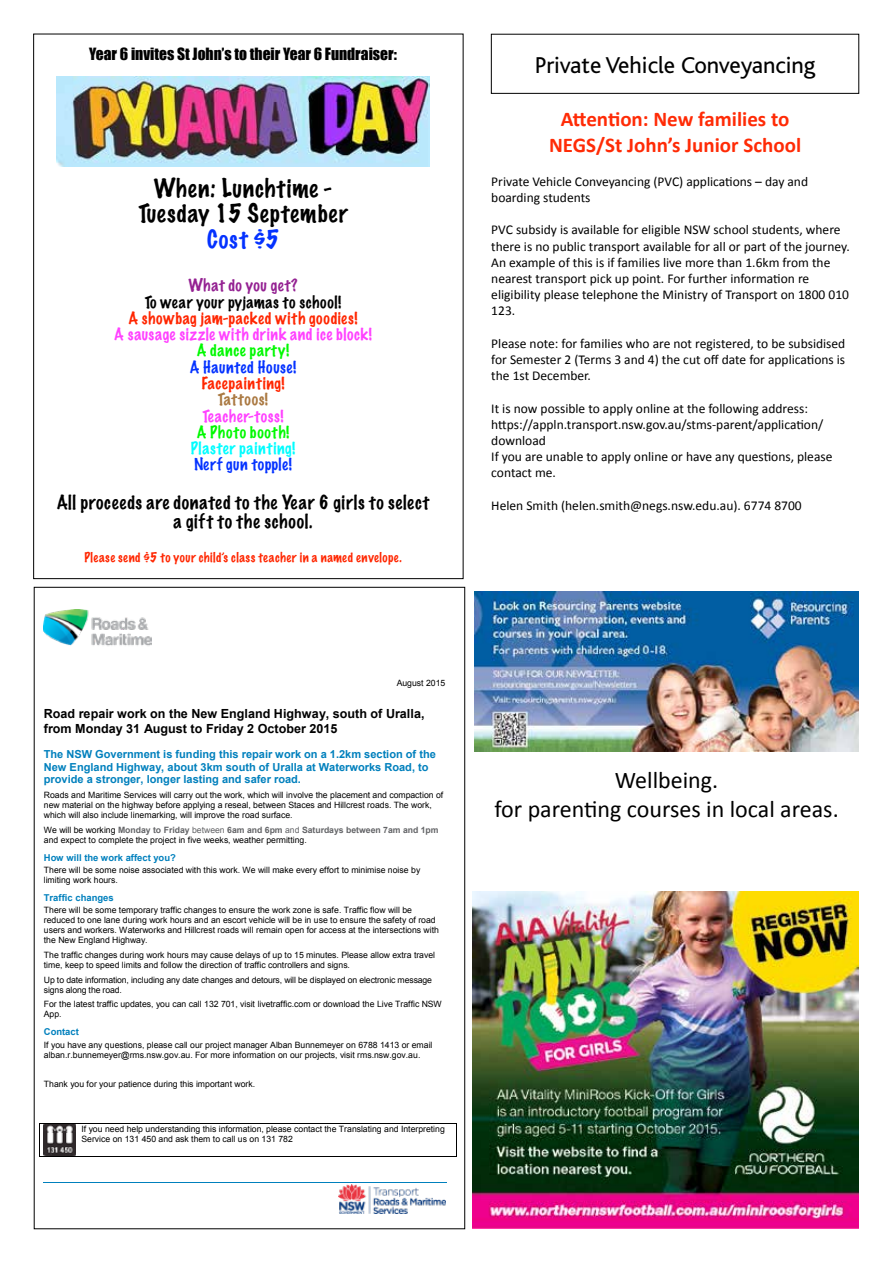
<style>
.page{position:relative;width:893px;height:1263px;background:#fff}
.page>*{position:absolute;margin:0;border:0;box-sizing:border-box;transform-origin:0 0}
.t1{font:24px/28.8px "Calibri";color:#000;text-align:center}
.t2{font:24px "Bliss";color:#000}
.t3{font:100 23.25px/25.5px "Marker Felt";letter-spacing:.04em;color:#000;text-align:center}
.t4{font:100 23.25px "Marker Felt";color:#0432ff}
.t5{font:700 21px/25.2px "Calibri";color:#ff2b06;text-align:center}
.t6{font:100 17.85px/19.4px "Marker Felt";letter-spacing:.045em;color:#000;text-align:center}
.t7{font:100 15.45px "Marker Felt";letter-spacing:.04em;color:#ff41ff}
.t8{font:15.45px "Impact";color:#000}
.t9{font:100 15.45px "Marker Felt";letter-spacing:.045em;color:#ff2600}
.t10{font:100 15.45px "Marker Felt";letter-spacing:.04em;color:#0432ff}
.t11{font:100 15.45px "Marker Felt";letter-spacing:.04em;color:#000}
.t12{font:100 15.45px "Marker Felt";letter-spacing:.045em;color:#00f900}
.t13{font:100 15.45px "Marker Felt";letter-spacing:.05em;color:#00fdff}
.t14{font:100 15.45px "Marker Felt";letter-spacing:.03em;color:#942192}
.t15{font:100 15.45px "Marker Felt";letter-spacing:.045em;color:#aa7942}
.t16{font:13.5px/16.2px "Calibri";color:#000}
.t17{font:700 12.6px/14.4px "Arial";color:#000}
.t18{font:100 12.45px "Marker Felt";letter-spacing:.04em;color:#ff2600}
.t19{font:700 11.1px/12.6px "Arial";color:#0080bd}
.t20{font:700 9.45px "Arial";color:#0080bd}
.t21{font:8.7px/9.9px "Arial";color:#000}
.s1{font-weight:700;color:#636467}
.s2{color:#636467}
</style>
<div class="page">
<hr style="left:43px;top:1182px;width:403px;height:1px;background:#0080bd">
<img style="left:44px;top:609px;width:108px;height:37px">
<img style="left:44px;top:1124px;width:31px;height:31px">
<hr style="left:40px;top:1123px;width:416px;height:1px;background:#000">
<hr style="left:39px;top:1124px;width:1px;height:32px;background:#000">
<hr style="left:40px;top:1156px;width:416px;height:1px;background:#000">
<hr style="left:456px;top:1124px;width:1px;height:32px;background:#000">
<img style="left:339px;top:1185px;width:106px;height:29px">
<img style="left:56px;top:76px;width:374px;height:91px">
<div style="left:491px;top:34px;width:368px;height:60px;border:1px solid #000"></div>
<img style="left:472px;top:891px;width:387px;height:337px">
<img style="left:474px;top:592px;width:385px;height:160px">
<h3 class="t8" style="left:89px;top:42px;width:309px">Year 6 invites St John’s to their Year 6 Fundraiser:</h3>
<h2 class="t3" style="left:138px;top:175px;width:211px">When: Lunchtime -<br>Tuesday 15 September</h2>
<h2 class="t4" style="left:207px;top:221px;width:74px">Cost $5</h2>
<h3 class="t14" style="left:188px;top:273px;width:111px">What do you get?</h3>
<h3 class="t11" style="left:145px;top:290px;width:198px">To wear your pyjamas to school!</h3>
<h3 class="t9" style="left:128px;top:306px;width:231px">A showbag jam-packed with goodies!</h3>
<h3 class="t7" style="left:114px;top:322px;width:259px">A sausage sizzle with drink and ice block!</h3>
<h3 class="t12" style="left:197px;top:338px;width:94px">A dance party!</h3>
<h3 class="t10" style="left:190px;top:355px;width:108px">A Haunted House!</h3>
<h3 class="t9" style="left:201px;top:371px;width:85px">Facepainting!</h3>
<h3 class="t15" style="left:218px;top:387px;width:52px">Tattoos!</h3>
<h3 class="t7" style="left:202px;top:403px;width:83px">Teacher-toss!</h3>
<h3 class="t12" style="left:197px;top:420px;width:94px">A Photo booth!</h3>
<h3 class="t13" style="left:191px;top:436px;width:106px">Plaster painting!</h3>
<h3 class="t10" style="left:194px;top:452px;width:100px">Nerf gun topple!</h3>
<h3 class="t6" style="left:57px;top:492px;width:374px">All proceeds are donated to the Year 6 girls to select a gift to the school.</h3>
<h3 class="t18" style="left:84px;top:547px;width:319px">Please send $5 to your child’s class teacher in a named envelope.</h3>
<p class="t21" style="left:397px;top:678px;width:50px">August 2015</p>
<h3 class="t17" style="left:44px;top:707px;width:382px">Road repair work on the New England Highway, south of Uralla, from Monday 31 August to Friday 2 October 2015</h3>
<p class="t19" style="left:44px;top:748px;width:394px">The NSW Government is funding this repair work on a 1.2km section of the<br>New England Highway, about 3km south of Uralla at Waterworks Road, to provide a stronger, longer lasting and safer road.</p>
<p class="t21" style="left:44px;top:790px;width:401px">Roads and Maritime Services will carry out the work, which will involve the placement and compaction of new material on the highway before applying a reseal, between Staces and Hillcrest roads. The work, which will also include linemarking, will improve the road surface.</p>
<p class="t21" style="left:44px;top:825px;width:396px">We will be working <span class="s1">Monday to Friday</span> <span class="s2">between</span> <span class="s1">6am and 6pm</span> <span class="s2">and</span> <span class="s1">Saturdays between 7am and 1pm </span>and expect to complete the project in five weeks, weather permitting.</p>
<p class="t20" style="left:44px;top:851px;width:134px">How will the work affect you?</p>
<p class="t21" style="left:44px;top:865px;width:378px">There will be some noise associated with this work. We will make every effort to minimise noise by limiting work hours.</p>
<p class="t20" style="left:44px;top:891px;width:71px">Traffic changes</p>
<p class="t21" style="left:44px;top:905px;width:397px">There will be some temporary traffic changes to ensure the work zone is safe. Traffic flow will be reduced to one lane during work hours and an escort vehicle will be in use to ensure the safety of road users and workers. Waterworks and Hillcrest roads will remain open for access at the intersections with the New England Highway.</p>
<p class="t21" style="left:44px;top:950px;width:393px">The traffic changes during work hours may cause delays of up to 15 minutes. Please allow extra travel time, keep to speed limits and follow the direction of traffic controllers and signs.</p>
<p class="t21" style="left:44px;top:975px;width:390px">Up to date information, including any date changes and detours, will be displayed on electronic message signs along the road.</p>
<p class="t21" style="left:44px;top:999px;width:399px">For the latest traffic updates, you can call 132 701, visit livetraffic.com or download the Live Traffic NSW<br>App.</p>
<p class="t20" style="left:44px;top:1025px;width:37px">Contact</p>
<p class="t21" style="left:44px;top:1039px;width:390px">If you have any questions, please call our project manager Alban Bunnemeyer on 6788 1413 or email alban.r.bunnemeyer@rms.nsw.gov.au. For more information on our projects, visit rms.nsw.gov.au.</p>
<p class="t21" style="left:44px;top:1079px;width:213px">Thank you for your patience during this important work.</p>
<p class="t21" style="left:81px;top:1124px;width:365px">If you need help understanding this information, please contact the Translating and Interpreting<br>Service on 131 450 and ask them to call us on 131 782</p>
<h1 class="t2" style="left:535px;top:52px;width:282px">Private Vehicle Conveyancing</h1>
<h3 class="t5" style="left:549px;top:107px;width:254px">Attention: New families to<br>NEGS/St John’s Junior School</h3>
<h3 class="t16" style="left:491px;top:173px;width:318px">Private Vehicle Conveyancing (PVC) applications – day and boarding students</h3>
<p class="t16" style="left:491px;top:222px;width:360px">PVC subsidy is available for eligible NSW school students, where there is no public transport available for all or part of the journey.<br>An example of this is if families live more than 1.6km from the nearest transport pick up point. For further information re eligibility please telephone the Ministry of Transport on 1800 010<br>123.</p>
<h3 class="t16" style="left:491px;top:335px;width:356px;text-align:justify">Please note: for families who are not registered, to be subsidised for Semester 2 (Terms 3 and 4) the cut off date for applications is the 1st December.</h3>
<h3 class="t16" style="left:491px;top:400px;width:343px">It is now possible to apply online at the following address: https://appln.transport.nsw.gov.au/stms-parent/application/ download<br>If you are unable to apply online or have any questions, please contact me.</h3>
<h3 class="t16" style="left:491px;top:497px;width:312px">Helen Smith (helen.smith@negs.nsw.edu.au). 6774 8700</h3>
<h1 class="t1" style="left:494px;top:765px;width:346px">Wellbeing.<br>for parenting courses in local areas.</h1>
</div>
